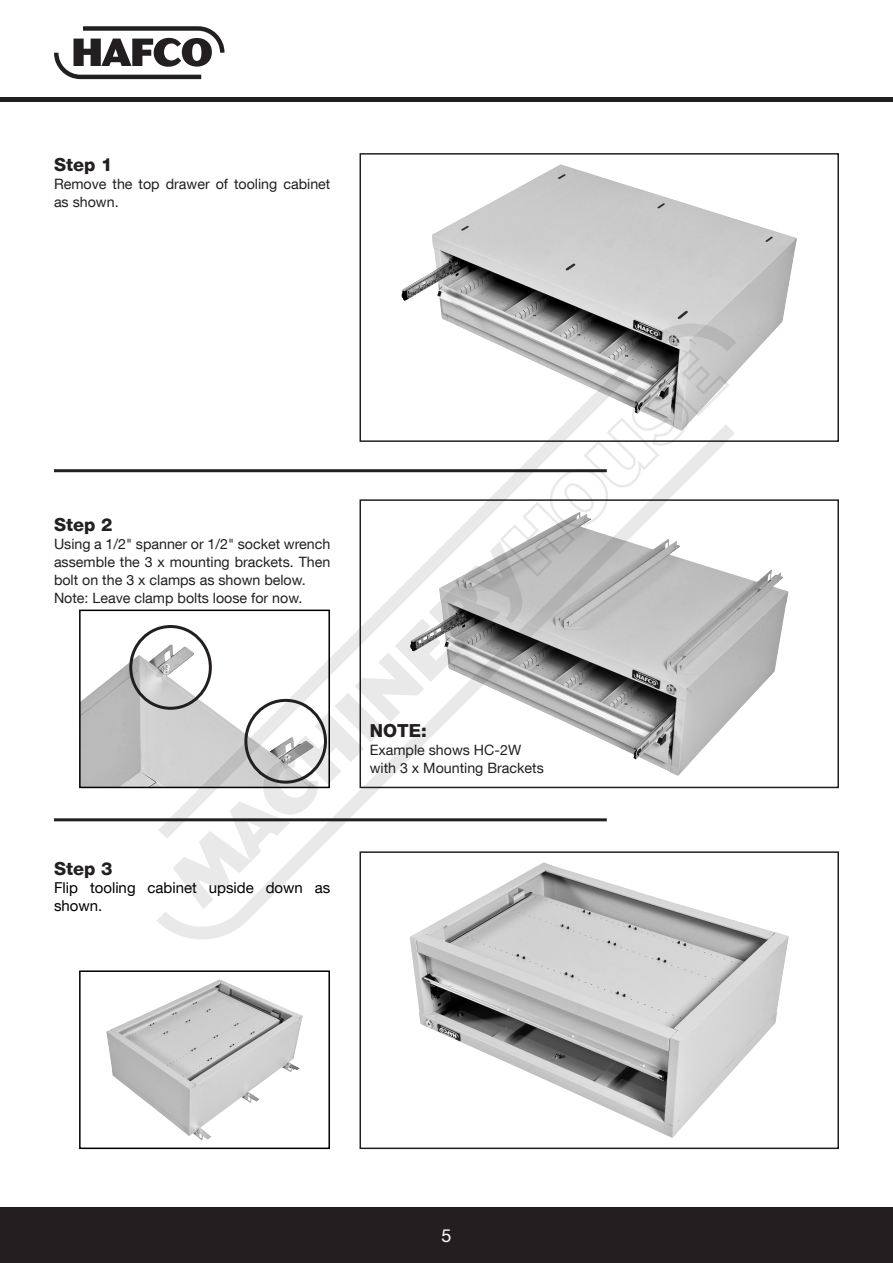
<style>
.page{position:relative;width:893px;height:1263px;background:#fff}
.page>*{position:absolute;margin:0;border:0;box-sizing:border-box;transform-origin:0 0}
.t1{font:800 18px "Helvetica Neue LT Com";color:#231f20}
.t2{font:18px "Helvetica Neue LT Std";color:#fff}
.t3{font:15px/18px "Helvetica Neue LT Com";color:#000}
.t4{font:14.25px/18px "Helvetica Neue LT Com";color:#231f20}
</style>
<div class="page">
<svg style="left:54px;top:26px;width:171px;height:53px"></svg>
<div style="left:0;top:1208px;width:893px;height:55px;background:#231f20"></div>
<hr style="left:0;top:98px;width:893px;height:4px;background:#231f20">
<img style="left:736px;top:569px;width:52px;height:144px">
<img style="left:402px;top:164px;width:395px;height:208px">
<div style="left:359px;top:153px;width:480px;height:289px;border:2px solid #231f20"></div>
<img style="left:413px;top:921px;width:376px;height:217px">
<div style="left:359px;top:851px;width:480px;height:298px;border:2px solid #231f20"></div>
<hr style="left:54px;top:818px;width:553px;height:3px;background:#231f20">
<hr style="left:54px;top:469px;width:553px;height:3px;background:#231f20">
<img style="left:82px;top:645px;width:74px;height:140px">
<div style="left:79px;top:610px;width:251px;height:178px;border:2px solid #000"></div>
<img style="left:106px;top:979px;width:197px;height:161px">
<div style="left:79px;top:970px;width:251px;height:179px;border:2px solid #000"></div>
<svg style="left:156px;top:469px;width:579px;height:497px"></svg>
<svg style="left:158px;top:297px;width:578px;height:578px"></svg>
<p class="t1" style="left:54px;top:154px;width:60px">Step 1</p>
<p class="t4" style="left:54px;top:174px;width:278px">Remove the top drawer of tooling cabinet as shown.</p>
<p class="t1" style="left:54px;top:513px;width:60px">Step 2</p>
<p class="t4" style="left:54px;top:534px;width:278px">Using a 1/2" spanner or 1/2" socket wrench assemble the 3 x mounting brackets. Then bolt on the 3 x clamps as shown below.<br>Note: Leave clamp bolts loose for now.</p>
<p class="t1" style="left:54px;top:858px;width:60px">Step 3</p>
<p class="t3" style="left:54px;top:879px;width:278px">Flip tooling cabinet upside down as shown.</p>
<p class="t1" style="left:370px;top:720px;width:59px">NOTE:</p>
<p class="t4" style="left:370px;top:741px;width:176px">Example shows HC-2W with 3 x Mounting Brackets</p>
<p class="t2" style="left:441px;top:1225px;width:12px">5</p>
</div>
